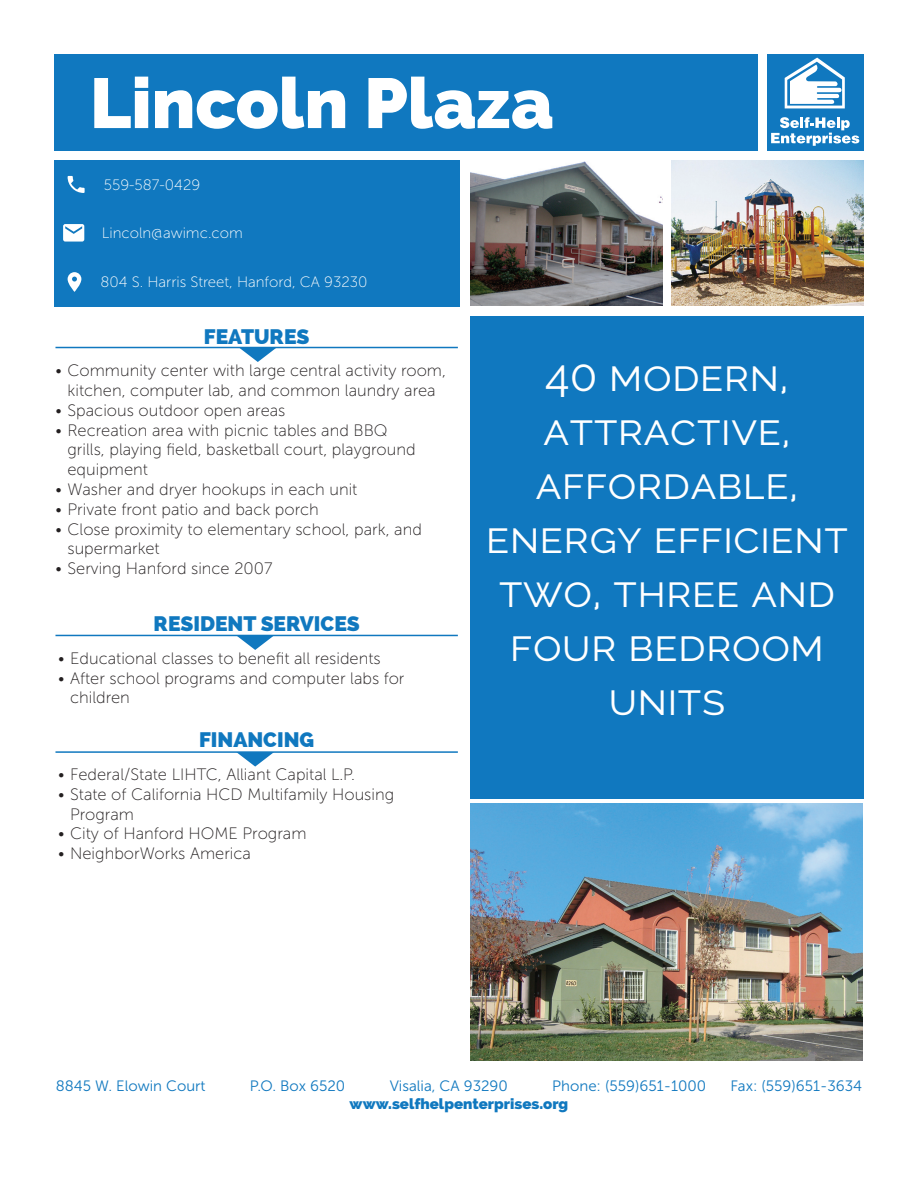
<style>
.page{position:relative;width:918px;height:1188px;background:#fff}
.page>*{position:absolute;margin:0;border:0;box-sizing:border-box;transform-origin:0 0}
.t1{font:800 70.5px "Raleway";color:#fff}
.t2{font:45px/54px "Raleway";color:#fff;text-align:center}
.t3{font:800 21px "Raleway";color:#1078bf}
.t4{font:16.5px/19.8px "Museo Sans 100";color:#231f20}
.t5{font:15px "Museo Sans 300";color:#1078bf}
.t6{font:15px "Museo Sans 100";color:#fff}
.t7{font:800 15px "Raleway";color:#1078bf}
</style>
<div class="page">
<img style="left:471px;top:803px;width:392px;height:258px">
<img style="left:470px;top:161px;width:193px;height:145px">
<img style="left:671px;top:161px;width:193px;height:145px">
<div style="left:54px;top:54px;width:703px;height:97px;background:#1078bf"></div>
<div style="left:767px;top:54px;width:97px;height:97px;background:#1078bf"></div>
<svg style="left:239px;top:348px;width:38px;height:14px"></svg>
<hr style="left:55px;top:347px;width:403px;height:1px;background:#1078bf">
<svg style="left:236px;top:636px;width:38px;height:14px"></svg>
<hr style="left:55px;top:635px;width:403px;height:1px;background:#1078bf">
<svg style="left:237px;top:753px;width:36px;height:14px"></svg>
<hr style="left:55px;top:751px;width:403px;height:2px;background:#1078bf">
<div style="left:471px;top:316px;width:393px;height:483px;background:#1078bf"></div>
<div style="left:54px;top:160px;width:405px;height:147px;background:#1078bf"></div>
<svg style="left:68px;top:176px;width:17px;height:17px"></svg>
<svg style="left:63px;top:224px;width:21px;height:18px"></svg>
<svg style="left:68px;top:272px;width:13px;height:20px"></svg>
<svg style="left:771px;top:117px;width:88px;height:29px"></svg>
<svg style="left:785px;top:58px;width:60px;height:50px"></svg>
<h1 class="t1" style="left:90px;top:62px;width:465px">Lincoln Plaza</h1>
<p class="t6" style="left:104px;top:177px;width:98px">559-587-0429</p>
<p class="t6" style="left:102px;top:225px;width:143px">Lincoln@awimc.com</p>
<p class="t6" style="left:101px;top:274px;width:268px">804 S. Harris Street, Hanford, CA 93230</p>
<p class="t3" style="left:204px;top:324px;width:107px">FEATURES</p>
<p class="t4" style="left:56px;top:361px;width:392px;text-align:center">• Community center with large central activity room, kitchen, computer lab, and common laundry area</p>
<p class="t4" style="left:56px;top:400px;width:231px">• Spacious outdoor open areas</p>
<p class="t4" style="left:67px;top:420px;width:350px;text-indent:-12px">• Recreation area with picnic tables and BBQ grills, playing field, basketball court, playground equipment</p>
<p class="t4" style="left:56px;top:480px;width:303px">• Washer and dryer hookups in each unit</p>
<p class="t4" style="left:56px;top:499px;width:265px">• Private front patio and back porch</p>
<p class="t4" style="left:67px;top:519px;width:356px;text-indent:-12px">• Close proximity to elementary school, park, and supermarket</p>
<p class="t4" style="left:56px;top:559px;width:218px">• Serving Hanford since 2007</p>
<p class="t3" style="left:154px;top:612px;width:208px">RESIDENT SERVICES</p>
<p class="t4" style="left:58px;top:648px;width:324px">• Educational classes to benefit all residents</p>
<p class="t4" style="left:70px;top:668px;width:336px;text-indent:-12px">• After school programs and computer labs for children</p>
<p class="t3" style="left:199px;top:727px;width:117px">FINANCING</p>
<p class="t4" style="left:58px;top:765px;width:299px">• Federal/State LIHTC, Alliant Capital L.P.</p>
<p class="t4" style="left:70px;top:784px;width:326px;text-indent:-12px">• State of California HCD Multifamily Housing<br>Program</p>
<p class="t4" style="left:58px;top:824px;width:250px">• City of Hanford HOME Program</p>
<p class="t4" style="left:58px;top:844px;width:194px">• NeighborWorks America</p>
<h2 class="t2" style="left:486px;top:348px;width:364px">40 modern, attractive, affordable, energy efficient two, three and four bedroom units</h2>
<p class="t5" style="left:56px;top:1078px;width:151px">8845 W. Elowin Court</p>
<p class="t5" style="left:250px;top:1078px;width:97px">P.O. Box 6520</p>
<p class="t5" style="left:390px;top:1078px;width:120px">Visalia, CA 93290</p>
<p class="t5" style="left:552px;top:1078px;width:155px">Phone: (559)651-1000</p>
<p class="t5" style="left:730px;top:1078px;width:133px">Fax: (559)651-3634</p>
<p class="t7" style="left:350px;top:1095px;width:220px">www.selfhelpenterprises.org</p>
</div>
